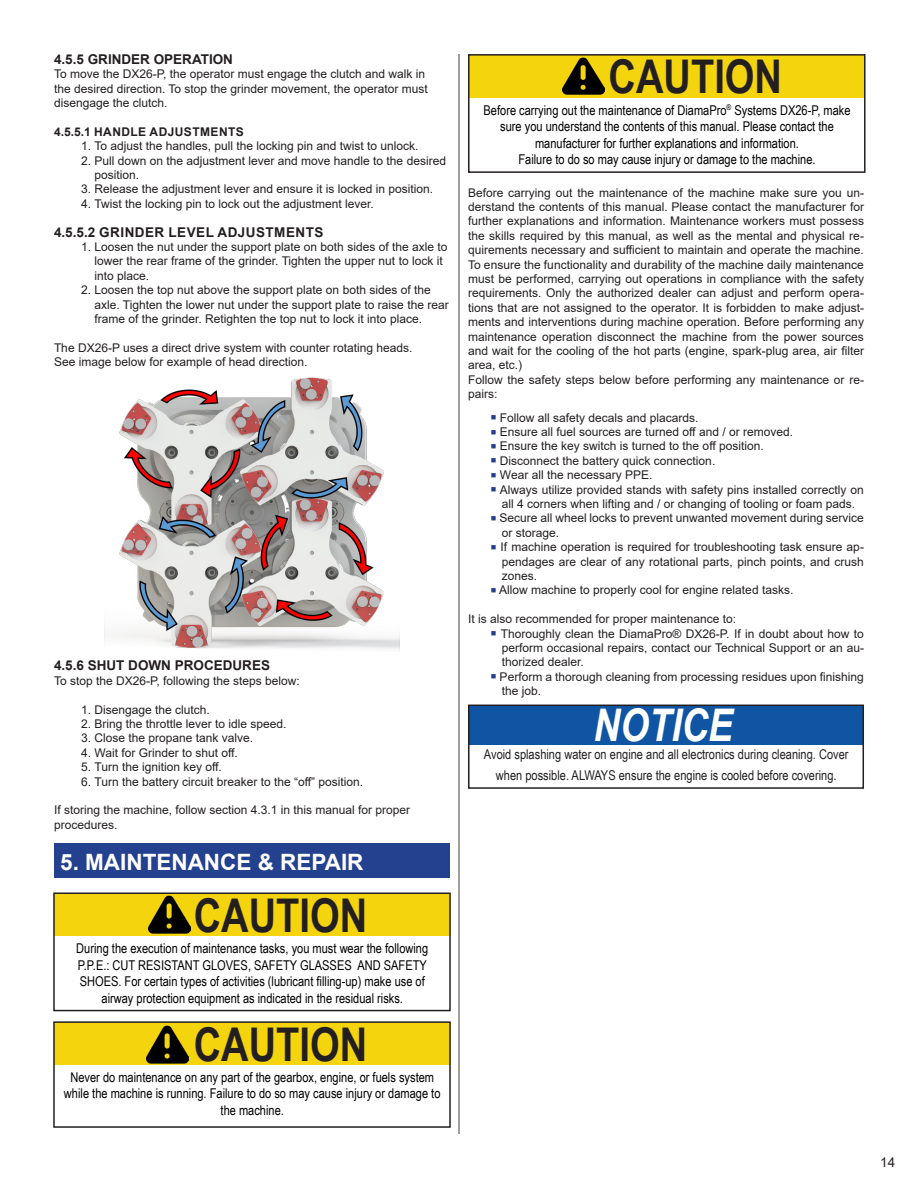
<style>
.page{position:relative;width:918px;height:1188px;background:#fff}
.page>*{position:absolute;margin:0;border:0;box-sizing:border-box;transform-origin:0 0}
.t1{font:700 46.5px "Arial Narrow";color:#231f20}
.t2{font:italic 700 45px "Arial Narrow";color:#fff}
.t3{font:700 22.5px "Arial";color:#fff}
.t4{font:13.5px/16.5px "Arial Narrow";color:#000;text-align:center}
.t5{font:13.5px/21px "Arial Narrow";color:#231f20;text-align:center}
.t6{font:700 13.5px "Arial";color:#231f20}
.t7{font:700 13.5px "Arial";letter-spacing:.035em;color:#231f20}
.t8{font:13.5px "Arial";color:#231f20}
.t9{font:12px/14.4px "Arial";color:#231f20}
.t10{font:700 12px "Arial";letter-spacing:.035em;color:#231f20}
.s1{color:#253f8e}
</style>
<div class="page">
<hr style="left:458px;top:54px;width:2px;height:1080px;background:#7f8080">
<div style="left:54px;top:844px;width:396px;height:34px;background:#24418f"></div>
<img style="left:104px;top:377px;width:296px;height:274px">
<div style="left:54px;top:893px;width:396px;height:43px;background:#f4d40d"></div>
<div style="left:53px;top:892px;width:398px;height:119px;border:2px solid #231f20"></div>
<img style="left:148px;top:893px;width:42px;height:41px">
<div style="left:469px;top:55px;width:396px;height:42px;background:#f4d40d"></div>
<div style="left:468px;top:54px;width:398px;height:119px;border:2px solid #231f20"></div>
<img style="left:563px;top:55px;width:42px;height:40px">
<div style="left:54px;top:1022px;width:396px;height:43px;background:#f4d40d"></div>
<div style="left:53px;top:1021px;width:398px;height:107px;border:2px solid #231f20"></div>
<img style="left:147px;top:1025px;width:42px;height:39px">
<div style="left:468px;top:705px;width:396px;height:40px;background:#1055a3"></div>
<div style="left:468px;top:705px;width:396px;height:84px;border:2px solid #231f20"></div>
<p class="t6" style="left:54px;top:50px;width:181px">4.5.5 GRINDER OPERATION</p>
<p class="t9" style="left:54px;top:67px;width:375px">To move the DX26-P, the operator must engage the clutch and walk in the desired direction. To stop the grinder movement, the operator must disengage the clutch.</p>
<p class="t10" style="left:54px;top:123px;width:191px">4.5.5.1 HANDLE ADJUSTMENTS</p>
<p class="t9" style="left:81px;top:139px;width:339px">1. To adjust the handles, pull the locking pin and twist to unlock.</p>
<p class="t9" style="left:94px;top:153px;width:353px;text-indent:-14px">2. Pull down on the adjustment lever and move handle to the desired position.</p>
<p class="t9" style="left:81px;top:182px;width:354px">3. Release the adjustment lever and ensure it is locked in position.</p>
<p class="t9" style="left:81px;top:196px;width:294px">4. Twist the locking pin to lock out the adjustment lever.</p>
<p class="t7" style="left:54px;top:222px;width:271px">4.5.5.2 GRINDER LEVEL ADJUSTMENTS</p>
<p class="t9" style="left:94px;top:240px;width:354px;text-indent:-14px">1. Loosen the nut under the support plate on both sides of the axle to lower the rear frame of the grinder. Tighten the upper nut to lock it into place.</p>
<p class="t9" style="left:94px;top:283px;width:356px;text-indent:-14px">2. Loosen the top nut above the support plate on both sides of the axle. Tighten the lower nut under the support plate to raise the rear frame of the grinder. Retighten the top nut to lock it into place.</p>
<p class="t9" style="left:54px;top:340px;width:360px">The DX26-P uses a direct drive system with counter rotating heads.</p>
<p class="t9" style="left:54px;top:355px;width:255px">See image below for example of head direction.</p>
<p class="t6" style="left:54px;top:656px;width:218px">4.5.6 SHUT DOWN PROCEDURES</p>
<p class="t9" style="left:54px;top:673px;width:247px">To stop the DX26-P, following the steps below:</p>
<p class="t9" style="left:81px;top:702px;width:130px">1. Disengage the clutch.</p>
<p class="t9" style="left:81px;top:716px;width:207px">2. Bring the throttle lever to idle speed.</p>
<p class="t9" style="left:81px;top:731px;width:174px">3. Close the propane tank valve.</p>
<p class="t9" style="left:81px;top:745px;width:158px">4. Wait for Grinder to shut off.</p>
<p class="t9" style="left:81px;top:760px;width:142px">5. Turn the ignition key off.</p>
<p class="t9" style="left:81px;top:774px;width:284px">6. Turn the battery circuit breaker to the “off” position.</p>
<p class="t9" style="left:54px;top:803px;width:358px">If storing the machine, follow section 4.3.1 in this manual for proper</p>
<p class="t9" style="left:54px;top:817px;width:65px">procedures.</p>
<p class="t3" style="left:60px;top:846px;width:305px">5. MAINTENANCE &amp; REPAIR</p>
<p class="t1" style="left:194px;top:880px;width:175px">CAUTION</p>
<p class="t4" style="left:76px;top:940px;width:353px;text-align:justify">During the execution of maintenance tasks, you must wear the following P.P.E.: CUT RESISTANT GLOVES, SAFETY GLASSES AND SAFETY SHOES. For certain types of activities (lubricant filling-up) make use of</p>
<p class="t4" style="left:102px;top:989px;width:303px">airway protection equipment as indicated in the residual risks.</p>
<p class="t1" style="left:194px;top:1009px;width:175px">CAUTION</p>
<p class="t4" style="left:64px;top:1068px;width:378px">Never do maintenance on any part of the gearbox, engine, or fuels system while the machine is running. Failure to do so may cause injury or damage to the machine.</p>
<p class="t1" style="left:609px;top:42px;width:175px">CAUTION</p>
<p class="t4" style="left:484px;top:101px;width:369px">Before carrying out the maintenance of DiamaPro<sup>®</sup> Systems DX26-P, make sure you understand the contents of this manual. Please contact the</p>
<p class="t4" style="left:535px;top:134px;width:265px">manufacturer for further explanations and information.</p>
<p class="t4" style="left:518px;top:151px;width:299px">Failure to do so may cause injury or damage to the machine.</p>
<p class="t9" style="left:468px;top:185px;width:398px;text-align:justify">Before carrying out the maintenance of the machine make sure you un&shy;derstand the contents of this manual. Please contact the manufacturer for further explanations and information. Maintenance workers must possess the skills required by this manual, as well as the mental and physical re&shy;quirements necessary and sufficient to maintain and operate the machine.<br>To ensure the functionality and durability of the machine daily maintenance must be performed, carrying out operations in compliance with the safety requirements. Only the authorized dealer can adjust and perform opera&shy;tions that are not assigned to the operator. It is forbidden to make adjust&shy;ments and interventions during machine operation. Before performing any maintenance operation disconnect the machine from the power sources and wait for the cooling of the hot parts (engine, spark-plug area, air filter area, etc.)</p>
<p class="t9" style="left:468px;top:372px;width:397px">Follow the safety steps below before performing any maintenance or re&shy;pairs:</p>
<p class="t9" style="left:491px;top:410px;width:209px"><span class="s1">■</span> Follow all safety decals and placards.</p>
<p class="t9" style="left:491px;top:425px;width:304px"><span class="s1">■</span> Ensure all fuel sources are turned off and / or removed.</p>
<p class="t9" style="left:491px;top:439px;width:274px"><span class="s1">■</span> Ensure the key switch is turned to the off position.</p>
<p class="t9" style="left:491px;top:453px;width:226px"><span class="s1">■</span> Disconnect the battery quick connection.</p>
<p class="t9" style="left:491px;top:468px;width:163px"><span class="s1">■</span> Wear all the necessary PPE.</p>
<p class="t9" style="left:491px;top:482px;width:375px;text-align:center"><span class="s1">■</span> Always utilize provided stands with safety pins installed correctly on all 4 corners when lifting and / or changing of tooling or foam pads.</p>
<p class="t9" style="left:502px;top:511px;width:364px;text-indent:-11px"><span class="s1">■</span> Secure all wheel locks to prevent unwanted movement during service or storage.</p>
<p class="t9" style="left:502px;top:540px;width:364px;text-align:justify;text-indent:-11px"><span class="s1">■</span> If machine operation is required for troubleshooting task ensure ap&shy;pendages are clear of any rotational parts, pinch points, and crush zones.</p>
<p class="t9" style="left:491px;top:583px;width:304px"><span class="s1">■</span> Allow machine to properly cool for engine related tasks.</p>
<p class="t9" style="left:468px;top:612px;width:270px">It is also recommended for proper maintenance to:</p>
<p class="t9" style="left:502px;top:626px;width:364px;text-align:justify;text-indent:-11px"><span class="s1">■</span> Thoroughly clean the DiamaPro® DX26-P. If in doubt about how to perform occasional repairs, contact our Technical Support or an au&shy;thorized dealer.</p>
<p class="t9" style="left:502px;top:669px;width:364px;text-indent:-11px"><span class="s1">■</span> Perform a thorough cleaning from processing residues upon finishing the job.</p>
<p class="t2" style="left:593px;top:691px;width:141px">NOTICE</p>
<p class="t5" style="left:484px;top:743px;width:366px">Avoid splashing water on engine and all electronics during cleaning. Cover when possible. ALWAYS ensure the engine is cooled before covering.</p>
<p class="t8" style="left:880px;top:1153px;width:17px">14</p>
</div>
